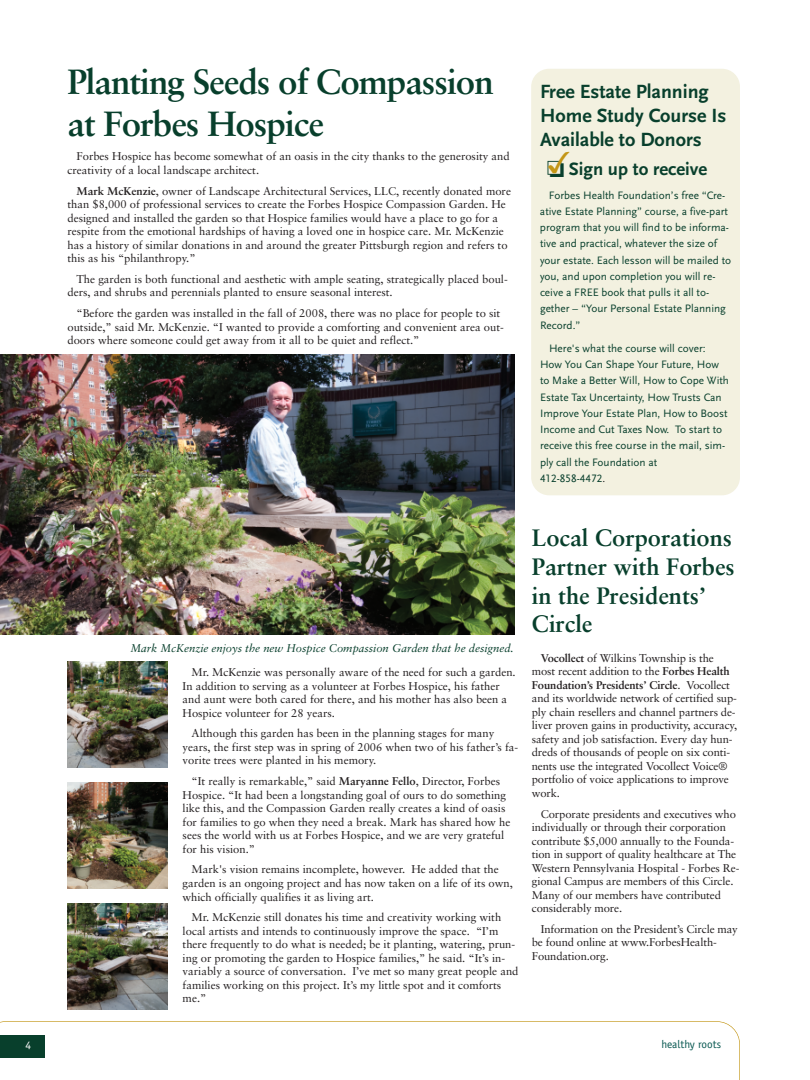
<style>
.page{position:relative;width:810px;height:1080px;background:#fff}
.page>*{position:absolute;margin:0;border:0;box-sizing:border-box;transform-origin:0 0}
.t1{font:700 35px/42.1px "Sabon";letter-spacing:-.03em;color:#083f2c}
.t2{font:700 23.75px/28.5px "Sabon";color:#083f2c}
.t3{font:22.5px "Monotype Sorts";color:#083f2c}
.t4{font:700 20px/24px "Scala Sans";color:#083f2c}
.t5{font:700 18.75px "Scala Sans";color:#083f2c}
.t6{font:11.25px/13.5px "Sabon";color:#231f20}
.t7{font:11.25px/16.2px "Scala Sans";color:#083f2c}
.t8{font:italic 11.25px "Sabon";color:#083f2c}
.t9{font:11.25px "Scala Sans Caps";color:#083f2c}
.t10{font:11.25px "Officina Sans";color:#075750}
.t11{font:11.25px "Officina Sans";color:#fff}
.s1{font-weight:700}
.s2{font-family:"Scala Sans";color:#231f20}
</style>
<div class="page">
<svg style="left:0;top:1021px;width:740px;height:59px"></svg>
<div style="left:0;top:1035px;width:45px;height:23px;background:#083f2c"></div>
<div style="left:531px;top:69px;width:209px;height:426px;background:#f3f1e0;border-radius:18px"></div>
<img style="left:0;top:355px;width:515px;height:280px">
<img style="left:68px;top:662px;width:100px;height:106px">
<img style="left:68px;top:783px;width:100px;height:106px">
<img style="left:68px;top:904px;width:100px;height:106px">
<h1 class="t1" style="left:67px;top:64px;width:428px">Planting Seeds of Compassion at Forbes Hospice</h1>
<p class="t6" style="left:67px;top:150px;width:444px;text-indent:9px">Forbes Hospice has become somewhat of an oasis in the city thanks to the generosity and creativity of a local landscape architect.</p>
<p class="t6" style="left:67px;top:185px;width:445px;text-indent:9px"><span class="s1">Mark McKenzie</span>, owner of Landscape Architectural Services, LLC, recently donated more than $8,000 of professional services to create the Forbes Hospice Compassion Garden. He designed and installed the garden so that Hospice families would have a place to go for a respite from the emotional hardships of having a loved one in hospice care. Mr. McKenzie has a history of similar donations in and around the greater Pittsburgh region and refers to this as his “philanthropy.”</p>
<p class="t6" style="left:67px;top:273px;width:442px;text-indent:9px">The garden is both functional and aesthetic with ample seating, strategically placed boul&shy;ders, and shrubs and perennials planted to ensure seasonal interest.</p>
<p class="t6" style="left:67px;top:307px;width:438px;text-indent:9px">“Before the garden was installed in the fall of 2008, there was no place for people to sit outside,” said Mr. McKenzie. “I wanted to provide a comforting and convenient area out&shy;doors where someone could get away from it all to be quiet and reflect.”</p>
<h3 class="t4" style="left:540px;top:79px;width:188px">Free Estate Planning<br>Home Study Course Is<br>Available to Donors</h3>
<h3 class="t5" style="left:569px;top:158px;width:140px">Sign up to receive</h3>
<p class="t7" style="left:540px;top:186px;width:193px;text-indent:9px">Forbes Health Foundation’s free “Cre&shy;ative Estate Planning” course, a five-part program that you will find to be informa&shy;tive and practical, whatever the size of your estate. Each lesson will be mailed to you, and upon completion you will re&shy;ceive a FREE book that pulls it all to&shy;gether – “Your Personal Estate Planning Record.”</p>
<p class="t7" style="left:540px;top:340px;width:190px;text-indent:9px">Here's what the course will cover:<br>How You Can Shape Your Future, How to Make a Better Will, How to Cope With Estate Tax Uncertainty, How Trusts Can Improve Your Estate Plan, How to Boost Income and Cut Taxes Now. To start to receive this free course in the mail, sim&shy;ply call the Foundation at</p>
<p class="t9" style="left:540px;top:471px;width:67px">412-858-4472<span class="s2">.</span></p>
<h3 class="t3" style="left:547px;top:156px;width:30px">❏<sup>✓</sup></h3>
<p class="t8" style="left:130px;top:643px;width:385px">Mark McKenzie enjoys the new Hospice Compassion Garden that he designed.</p>
<p class="t6" style="left:183px;top:666px;width:335px;text-indent:9px">Mr. McKenzie was personally aware of the need for such a garden.<br>In addition to serving as a volunteer at Forbes Hospice, his father and aunt were both cared for there, and his mother has also been a Hospice volunteer for 28 years.</p>
<p class="t6" style="left:183px;top:728px;width:337px;text-indent:9px">Although this garden has been in the planning stages for many years, the first step was in spring of 2006 when two of his father’s fa&shy;vorite trees were planted in his memory.</p>
<p class="t6" style="left:183px;top:775px;width:329px;text-indent:9px">“It really is remarkable,” said <span class="s1">Maryanne Fello</span>, Director, Forbes Hospice. “It had been a longstanding goal of ours to do something like this, and the Compassion Garden really creates a kind of oasis for families to go when they need a break. Mark has shared how he sees the world with us at Forbes Hospice, and we are very grateful for his vision.”</p>
<p class="t6" style="left:182px;top:864px;width:332px;text-indent:9px">Mark's vision remains incomplete, however. He added that the garden is an ongoing project and has now taken on a life of its own, which officially qualifies it as living art.</p>
<p class="t6" style="left:183px;top:912px;width:337px;text-indent:9px">Mr. McKenzie still donates his time and creativity working with local artists and intends to continuously improve the space. “I’m there frequently to do what is needed; be it planting, watering, prun&shy;ing or promoting the garden to Hospice families,” he said. “It’s in&shy;variably a source of conversation. I’ve met so many great people and families working on this project. It’s my little spot and it comforts me.”</p>
<h2 class="t2" style="left:532px;top:526px;width:204px">Local Corporations<br>Partner with Forbes in the Presidents’<br>Circle</h2>
<p class="t6" style="left:532px;top:652px;width:207px;text-indent:9px"><span class="s1">Vocollect</span> of Wilkins Township is the most recent addition to the <span class="s1">Forbes Health Foundation’s Presidents’ Circle</span>. Vocollect and its worldwide network of certified sup&shy;ply chain resellers and channel partners de&shy;liver proven gains in productivity, accuracy, safety and job satisfaction. Every day hun&shy;dreds of thousands of people on six conti&shy;nents use the integrated Vocollect Voice® portfolio of voice applications to improve work.</p>
<p class="t6" style="left:532px;top:808px;width:209px;text-indent:9px">Corporate presidents and executives who individually or through their corporation contribute $5,000 annually to the Founda&shy;tion in support of quality healthcare at The Western Pennsylvania Hospital - Forbes Re&shy;gional Campus are members of this Circle.<br>Many of our members have contributed considerably more.</p>
<p class="t6" style="left:532px;top:923px;width:208px;text-indent:9px">Information on the President’s Circle may be found online at www.ForbesHealth-<br>Foundation.org.</p>
<p class="t11" style="left:25px;top:1041px;width:7px">4</p>
<p class="t10" style="left:661px;top:1040px;width:61px">healthy roots</p>
</div>
